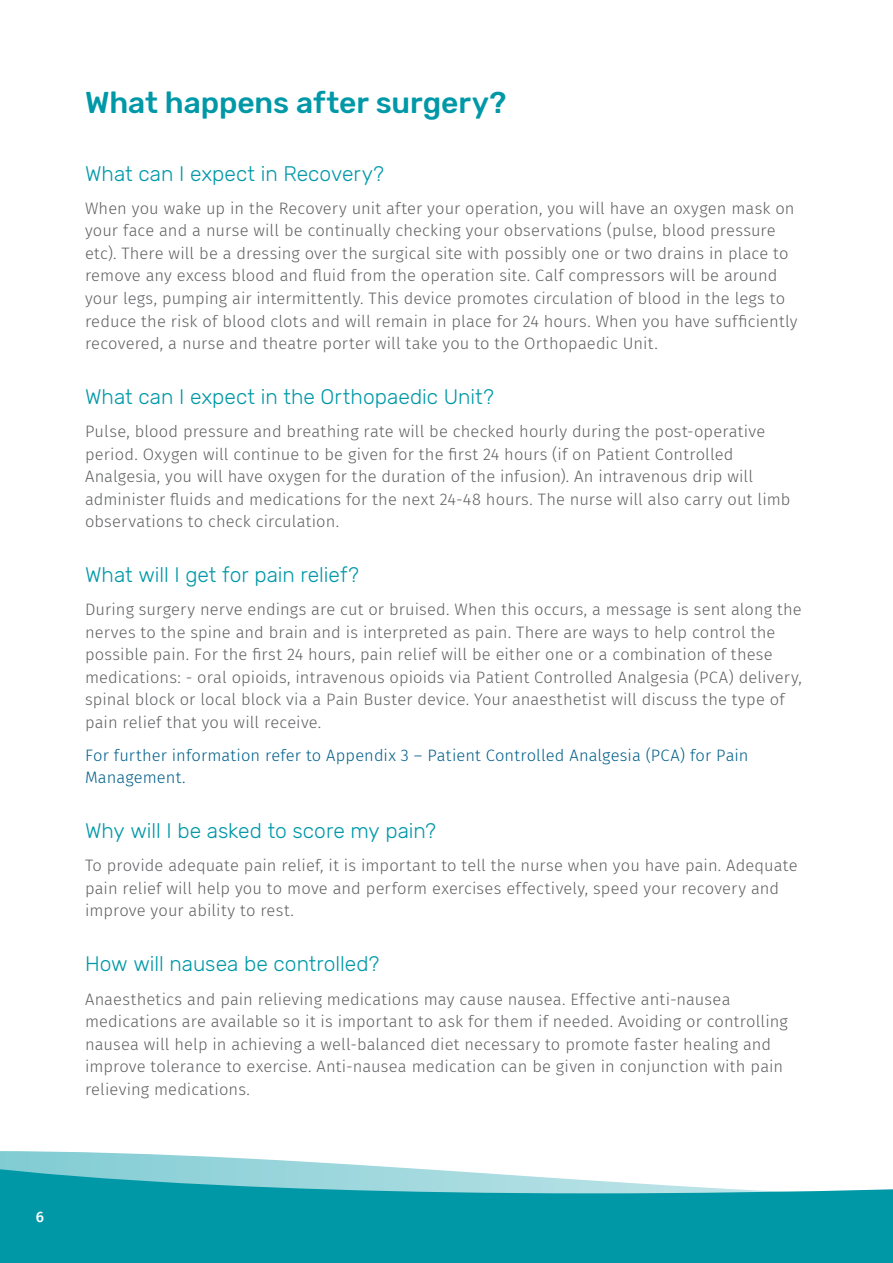
<style>
.page{position:relative;width:893px;height:1263px;background:#fff}
.page>*{position:absolute;margin:0;border:0;box-sizing:border-box;transform-origin:0 0}
.t1{font:500 30px "Rubik";letter-spacing:-.005em;color:#0098a7}
.t2{font:300 21px "Rubik";color:#0098a7}
.t3{font:300 16.5px/22.5px "Fira Sans";letter-spacing:.005em;color:#5f6062}
.t4{font:300 16.5px/22.5px "Fira Sans";letter-spacing:.005em;color:#005f8a}
.t5{font:500 15px "Fira Sans";color:#fff}
</style>
<div class="page">
<svg style="left:0;top:1151px;width:404px;height:17px"></svg>
<svg style="left:0;top:1168px;width:893px;height:95px;background:#29a8b5"></svg>
<h1 class="t1" style="left:85px;top:85px;width:423px">What happens after surgery?</h1>
<p class="t2" style="left:85px;top:162px;width:301px">What can I expect in Recovery?</p>
<p class="t3" style="left:85px;top:197px;width:714px">When you wake up in the Recovery unit after your operation, you will have an oxygen mask on your face and a nurse will be continually checking your observations (pulse, blood pressure etc). There will be a dressing over the surgical site with possibly one or two drains in place to remove any excess blood and fluid from the operation site. Calf compressors will be around your legs, pumping air intermittently. This device promotes circulation of blood in the legs to reduce the risk of blood clots and will remain in place for 24 hours. When you have sufficiently recovered, a nurse and theatre porter will take you to the Orthopaedic Unit.</p>
<p class="t2" style="left:85px;top:385px;width:410px">What can I expect in the Orthopaedic Unit?</p>
<p class="t3" style="left:85px;top:420px;width:707px">Pulse, blood pressure and breathing rate will be checked hourly during the post-operative period. Oxygen will continue to be given for the first 24 hours (if on Patient Controlled Analgesia, you will have oxygen for the duration of the infusion). An intravenous drip will administer fluids and medications for the next 24-48 hours. The nurse will also carry out limb observations to check circulation.</p>
<p class="t2" style="left:85px;top:563px;width:275px">What will I get for pain relief?</p>
<p class="t3" style="left:85px;top:598px;width:718px">During surgery nerve endings are cut or bruised. When this occurs, a message is sent along the nerves to the spine and brain and is interpreted as pain. There are ways to help control the possible pain. For the first 24 hours, pain relief will be either one or a combination of these medications: - oral opioids, intravenous opioids via Patient Controlled Analgesia (PCA) delivery, spinal block or local block via a Pain Buster device. Your anaesthetist will discuss the type of pain relief that you will receive.</p>
<p class="t4" style="left:85px;top:744px;width:665px">For further information refer to Appendix 3 – Patient Controlled Analgesia (PCA) for Pain<br>Management.</p>
<p class="t2" style="left:85px;top:819px;width:352px">Why will I be asked to score my pain?</p>
<p class="t3" style="left:85px;top:854px;width:714px">To provide adequate pain relief, it is important to tell the nurse when you have pain. Adequate pain relief will help you to move and perform exercises effectively, speed your recovery and improve your ability to rest.</p>
<p class="t2" style="left:85px;top:952px;width:296px">How will nausea be controlled?</p>
<p class="t3" style="left:85px;top:987px;width:704px">Anaesthetics and pain relieving medications may cause nausea. Effective anti-nausea medications are available so it is important to ask for them if needed. Avoiding or controlling nausea will help in achieving a well-balanced diet necessary to promote faster healing and improve tolerance to exercise. Anti-nausea medication can be given in conjunction with pain relieving medications.</p>
<p class="t5" style="left:36px;top:1205px;width:10px">6</p>
</div>
